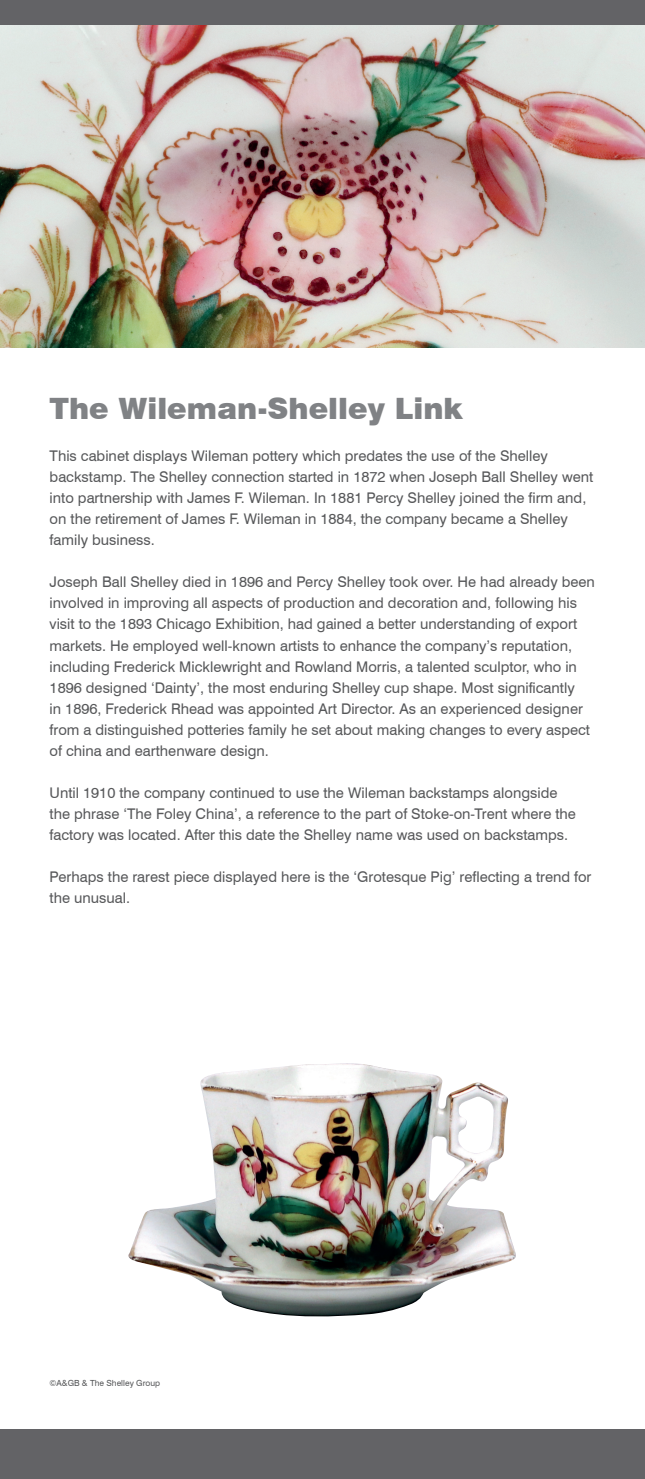
<style>
.page{position:relative;width:645px;height:1479px;background:#fff}
.page>*{position:absolute;margin:0;border:0;box-sizing:border-box;transform-origin:0 0}
.t1{font:900 29.4px "Swiss 721 BT";color:#808285}
.t2{font:14.7px/21px "Swiss 721 BT";color:#57585a}
.t3{font:8.4px "Swiss 721 BT";color:#57585a}
</style>
<div class="page">
<img style="left:0;top:25px;width:645px;height:322px">
<div style="left:0;top:0;width:645px;height:25px;background:#636366"></div>
<div style="left:0;top:1429px;width:645px;height:49px;background:#636366"></div>
<img style="left:128px;top:1063px;width:388px;height:254px">
<p class="t1" style="left:50px;top:391px;width:415px">The Wileman-Shelley Link</p>
<p class="t2" style="left:50px;top:445px;width:545px">This cabinet displays Wileman pottery which predates the use of the Shelley backstamp. The Shelley connection started in 1872 when Joseph Ball Shelley went into partnership with James F. Wileman. In 1881 Percy Shelley joined the firm and, on the retirement of James F. Wileman in 1884, the company became a Shelley family business.</p>
<p class="t2" style="left:50px;top:571px;width:547px">Joseph Ball Shelley died in 1896 and Percy Shelley took over. He had already been involved in improving all aspects of production and decoration and, following his visit to the 1893 Chicago Exhibition, had gained a better understanding of export markets. He employed well-known artists to enhance the company’s reputation, including Frederick Micklewright and Rowland Morris, a talented sculptor, who in 1896 designed ‘Dainty’, the most enduring Shelley cup shape. Most significantly<br>in 1896, Frederick Rhead was appointed Art Director. As an experienced designer from a distinguished potteries family he set about making changes to every aspect of china and earthenware design.</p>
<p class="t2" style="left:50px;top:781px;width:528px">Until 1910 the company continued to use the Wileman backstamps alongside the phrase ‘The Foley China’, a reference to the part of Stoke-on-Trent where the factory was located. After this date the Shelley name was used on backstamps.</p>
<p class="t2" style="left:50px;top:865px;width:543px">Perhaps the rarest piece displayed here is the ‘Grotesque Pig’ reflecting a trend for the unusual.</p>
<p class="t3" style="left:50px;top:1377px;width:112px">©A&amp;GB &amp; The Shelley Group</p>
</div>
